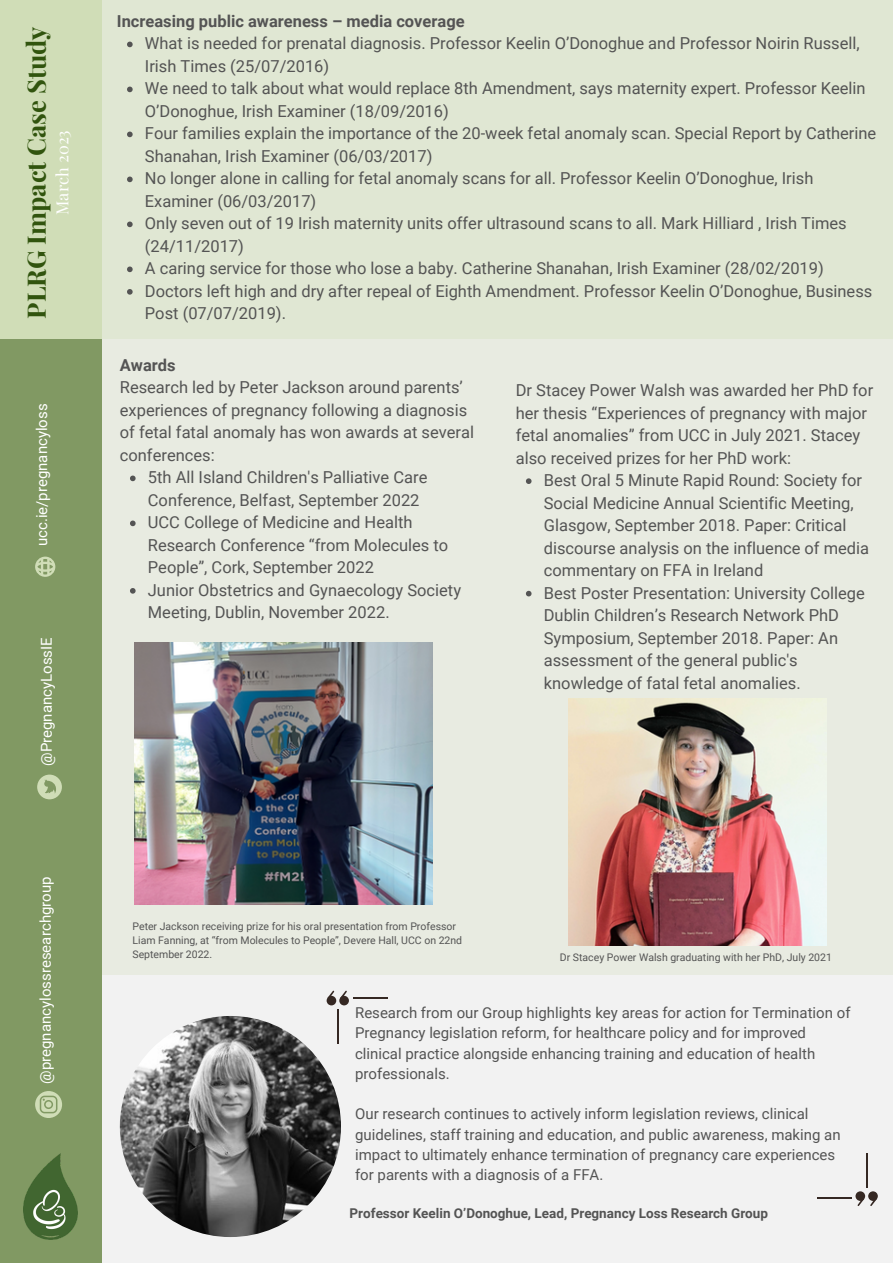
<style>
.page{position:relative;width:893px;height:1264px;background:#fff}
.page>*{position:absolute;margin:0;border:0;box-sizing:border-box;transform-origin:0 0}
.t1{font:700 25.5px "Playfair Display";color:#31540e}
.t2{font:16.5px/22.5px "Roboto";color:#545454}
.t3{font:700 16.5px "Roboto";color:#545454}
.t4{font:16.5px "Playfair Display";color:#fff}
.t5{font:15px/20.2px "Roboto";color:#545454}
.t6{font:15px "Roboto";color:#fff}
.t7{font:700 13.5px "Roboto";color:#545454}
.t8{font:10.5px/14px "Roboto";color:#545454}
</style>
<div class="page">
<div style="left:0;top:0;width:892px;height:1262px;background:#d0ddb7"></div>
<div style="left:102px;top:0;width:790px;height:1262px;background:linear-gradient(to right,#e4e9da,#e5e9db)"></div>
<div style="left:0;top:339px;width:102px;height:923px;background:#819963"></div>
<img style="left:23px;top:1153px;width:54px;height:86px">
<img style="left:134px;top:642px;width:298px;height:262px">
<img style="left:568px;top:698px;width:258px;height:247px">
<div style="left:102px;top:974px;width:790px;height:288px;background:#f2f2f2"></div>
<img style="left:120px;top:1015px;width:221px;height:221px;border-radius:50%">
<div style="left:339px;top:995px;width:10px;height:10px;background:#352823;border-radius:50%"></div>
<svg style="left:340px;top:990px;width:7px;height:8px"></svg>
<div style="left:326px;top:995px;width:10px;height:10px;background:#352823;border-radius:50%"></div>
<svg style="left:327px;top:990px;width:7px;height:9px"></svg>
<hr style="left:337px;top:1009px;width:1px;height:34px;background:#352823">
<hr style="left:353px;top:997px;width:34px;height:2px;background:#352823">
<div style="left:855px;top:1191px;width:10px;height:9px;background:#352823;border-radius:50%"></div>
<svg style="left:857px;top:1199px;width:7px;height:6px"></svg>
<div style="left:868px;top:1191px;width:9px;height:9px;background:#352823;border-radius:50%"></div>
<svg style="left:870px;top:1199px;width:6px;height:6px"></svg>
<hr style="left:865px;top:1153px;width:2px;height:34px;background:#352823">
<hr style="left:817px;top:1197px;width:34px;height:2px;background:#352823">
<svg style="left:35px;top:1091px;width:27px;height:26px"></svg>
<svg style="left:37px;top:774px;width:25px;height:25px"></svg>
<svg style="left:35px;top:556px;width:20px;height:21px"></svg>
<svg style="left:130px;top:475px;width:6px;height:6px"></svg>
<svg style="left:130px;top:520px;width:6px;height:6px"></svg>
<svg style="left:130px;top:588px;width:6px;height:5px"></svg>
<svg style="left:127px;top:42px;width:6px;height:5px"></svg>
<svg style="left:127px;top:87px;width:6px;height:5px"></svg>
<svg style="left:127px;top:132px;width:6px;height:5px"></svg>
<svg style="left:127px;top:176px;width:6px;height:6px"></svg>
<svg style="left:127px;top:221px;width:6px;height:6px"></svg>
<svg style="left:127px;top:266px;width:6px;height:6px"></svg>
<svg style="left:127px;top:289px;width:6px;height:6px"></svg>
<svg style="left:526px;top:478px;width:5px;height:6px"></svg>
<svg style="left:526px;top:591px;width:5px;height:5px"></svg>
<h1 class="t1" style="left:18px;top:319px;width:294px;rotate:-90deg">PLRG Impact Case Study</h1>
<p class="t4" style="left:51px;top:215px;width:86px;rotate:-90deg">March 2023</p>
<p class="t6" style="left:33px;top:546px;width:144px;rotate:-90deg">ucc.ie/pregnancyloss</p>
<p class="t6" style="left:38px;top:766px;width:130px;rotate:-90deg">@PregnancyLossIE</p>
<p class="t6" style="left:37px;top:1083px;width:209px;rotate:-90deg">@pregnancylossresearchgroup</p>
<p class="t3" style="left:117px;top:12px;width:349px">Increasing public awareness – media coverage</p>
<p class="t2" style="left:145px;top:33px;width:732px">What is needed for prenatal diagnosis. Professor Keelin O’Donoghue and Professor Noirin Russell, Irish Times (25/07/2016)<br>We need to talk about what would replace 8th Amendment, says maternity expert. Professor Keelin O’Donoghue, Irish Examiner (18/09/2016)<br>Four families explain the importance of the 20-week fetal anomaly scan. Special Report by Catherine Shanahan, Irish Examiner (06/03/2017)<br>No longer alone in calling for fetal anomaly scans for all. Professor Keelin O’Donoghue, Irish Examiner (06/03/2017)<br>Only seven out of 19 Irish maternity units offer ultrasound scans to all. Mark Hilliard , Irish Times (24/11/2017)<br>A caring service for those who lose a baby. Catherine Shanahan, Irish Examiner (28/02/2019)<br>Doctors left high and dry after repeal of Eighth Amendment. Professor Keelin O’Donoghue, Business Post (07/07/2019).</p>
<p class="t3" style="left:120px;top:356px;width:57px">Awards</p>
<p class="t2" style="left:120px;top:376px;width:356px">Research led by Peter Jackson around parents’ experiences of pregnancy following a diagnosis of fetal fatal anomaly has won awards at several conferences:</p>
<p class="t2" style="left:148px;top:466px;width:315px">5th All Island Children's Palliative Care Conference, Belfast, September 2022<br>UCC College of Medicine and Health Research Conference “from Molecules to People”, Cork, September 2022<br>Junior Obstetrics and Gynaecology Society Meeting, Dublin, November 2022.</p>
<p class="t2" style="left:515px;top:379px;width:359px">Dr Stacey Power Walsh was awarded her PhD for her thesis “Experiences of pregnancy with major fetal anomalies” from UCC in July 2021. Stacey also received prizes for her PhD work:</p>
<p class="t2" style="left:543px;top:469px;width:327px">Best Oral 5 Minute Rapid Round: Society for Social Medicine Annual Scientific Meeting, Glasgow, September 2018. Paper: Critical discourse analysis on the influence of media commentary on FFA in Ireland<br>Best Poster Presentation: University College Dublin Children’s Research Network PhD Symposium, September 2018. Paper: An assessment of the general public's knowledge of fatal fetal anomalies.</p>
<p class="t8" style="left:132px;top:919px;width:331px">Peter Jackson receiving prize for his oral presentation from Professor<br>Liam Fanning, at “from Molecules to People”, Devere Hall, UCC on 22nd<br>September 2022.</p>
<p class="t8" style="left:560px;top:950px;width:273px">Dr Stacey Power Walsh graduating with her PhD, July 2021</p>
<p class="t5" style="left:355px;top:1002px;width:497px">Research from our Group highlights key areas for action for Termination of Pregnancy legislation reform, for healthcare policy and for improved clinical practice alongside enhancing training and education of health professionals.</p>
<p class="t5" style="left:355px;top:1104px;width:487px">Our research continues to actively inform legislation reviews, clinical guidelines, staff training and education, and public awareness, making an impact to ultimately enhance termination of pregnancy care experiences for parents with a diagnosis of a FFA.</p>
<p class="t7" style="left:349px;top:1205px;width:420px">Professor Keelin O’Donoghue, Lead, Pregnancy Loss Research Group</p>
</div>
